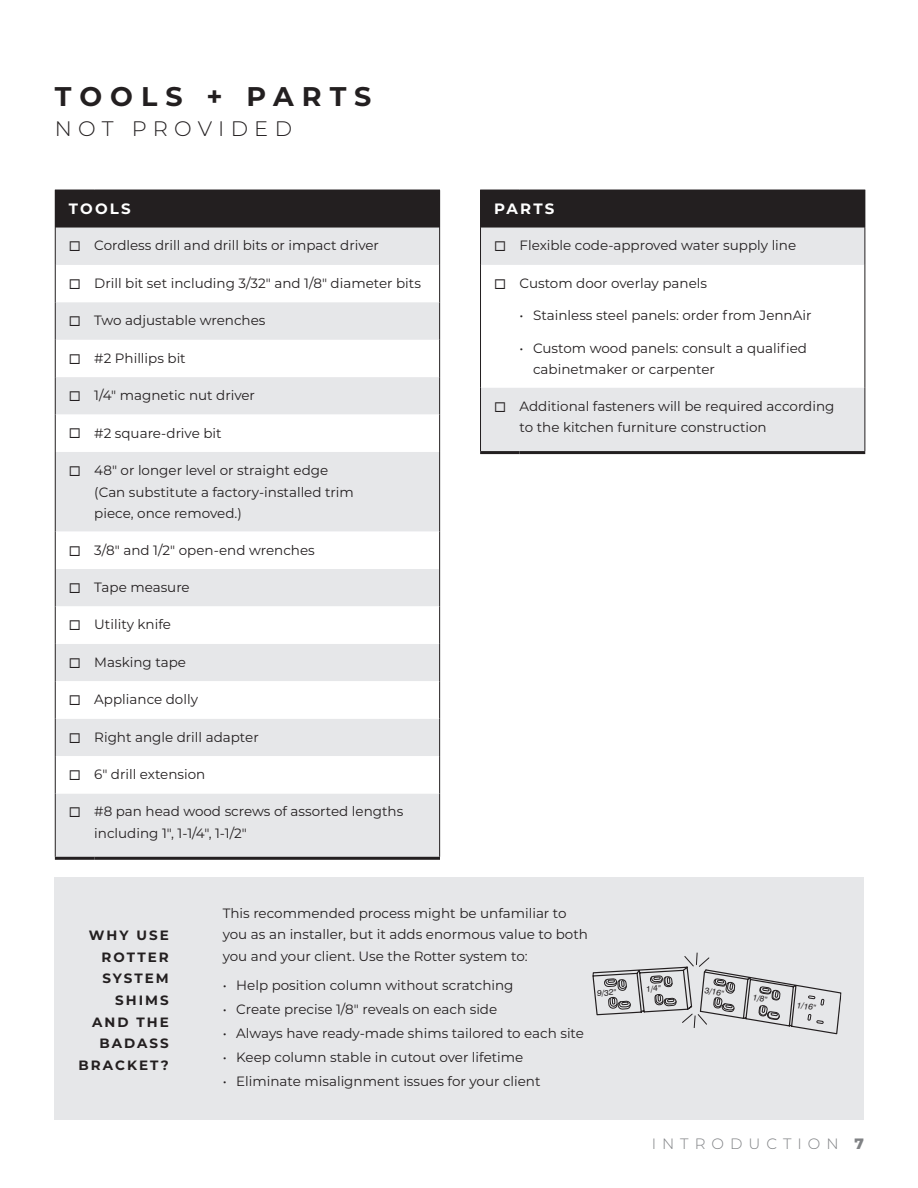
<style>
.page{position:relative;width:918px;height:1188px;background:#fff}
.page>*{position:absolute;margin:0;border:0;box-sizing:border-box;transform-origin:0 0}
.Page_Heading{font:700 27px "Montserrat";letter-spacing:.295em;color:#231f20}
.Page_Subhead{font:300 21px "Montserrat";letter-spacing:.3em;color:#231f20}
.t1{font:300 15px "Montserrat";letter-spacing:.4em;color:#808285}
.Table_Heading{font:700 15px "Montserrat";letter-spacing:.145em;color:#fff}
.Body{font:13.5px/21.6px "Montserrat";color:#231f20}
.Table_Title{font:700 13.5px/21.6px "Montserrat";letter-spacing:.15em;color:#231f20;text-align:right}
.t2{font:8.25px "Helvetica";color:#231f20}
.s1{font-family:"Myriad Pro"}
.s2{font-weight:800}
</style>
<div class="page">
<div style="left:55px;top:878px;width:809px;height:242px;background:#e6e7e9"></div>
<div style="left:55px;top:190px;width:385px;height:38px;background:#231f20"></div>
<div style="left:56px;top:377px;width:383px;height:480px;background:#e6e7e9"></div>
<svg style="left:56px;top:415px;width:383px;height:378px;fill:#e6e7e9"></svg>
<hr style="left:55px;top:857px;width:39px;height:3px;background:#231f20">
<hr style="left:94px;top:857px;width:346px;height:3px;background:#231f20">
<hr style="left:439px;top:265px;width:1px;height:37px;background:#231f20">
<hr style="left:439px;top:340px;width:1px;height:37px;background:#231f20">
<hr style="left:439px;top:377px;width:1px;height:38px;background:#231f20">
<hr style="left:439px;top:415px;width:1px;height:37px;background:#231f20">
<hr style="left:439px;top:452px;width:1px;height:80px;background:#231f20">
<hr style="left:439px;top:532px;width:1px;height:37px;background:#231f20">
<hr style="left:439px;top:569px;width:1px;height:37px;background:#231f20">
<hr style="left:439px;top:606px;width:1px;height:38px;background:#231f20">
<hr style="left:439px;top:644px;width:1px;height:37px;background:#231f20">
<hr style="left:439px;top:681px;width:1px;height:38px;background:#231f20">
<hr style="left:439px;top:719px;width:1px;height:37px;background:#231f20">
<hr style="left:439px;top:756px;width:1px;height:37px;background:#231f20">
<hr style="left:439px;top:793px;width:1px;height:64px;background:#231f20">
<hr style="left:55px;top:265px;width:1px;height:37px;background:#231f20">
<hr style="left:55px;top:340px;width:1px;height:37px;background:#231f20">
<hr style="left:55px;top:377px;width:1px;height:38px;background:#231f20">
<hr style="left:55px;top:415px;width:1px;height:37px;background:#231f20">
<hr style="left:55px;top:452px;width:1px;height:80px;background:#231f20">
<hr style="left:55px;top:532px;width:1px;height:37px;background:#231f20">
<hr style="left:55px;top:569px;width:1px;height:37px;background:#231f20">
<hr style="left:55px;top:606px;width:1px;height:38px;background:#231f20">
<hr style="left:55px;top:644px;width:1px;height:37px;background:#231f20">
<hr style="left:55px;top:681px;width:1px;height:38px;background:#231f20">
<hr style="left:55px;top:719px;width:1px;height:37px;background:#231f20">
<hr style="left:55px;top:756px;width:1px;height:37px;background:#231f20">
<hr style="left:55px;top:793px;width:1px;height:64px;background:#231f20">
<div style="left:481px;top:190px;width:384px;height:38px;background:#231f20"></div>
<hr style="left:480px;top:451px;width:40px;height:3px;background:#231f20">
<hr style="left:520px;top:451px;width:345px;height:3px;background:#231f20">
<hr style="left:865px;top:190px;width:1px;height:38px;background:#231f20">
<hr style="left:865px;top:228px;width:1px;height:37px;background:#231f20">
<hr style="left:865px;top:265px;width:1px;height:123px;background:#231f20">
<hr style="left:865px;top:388px;width:1px;height:63px;background:#231f20">
<hr style="left:480px;top:190px;width:1px;height:38px;background:#231f20">
<hr style="left:480px;top:228px;width:1px;height:37px;background:#231f20">
<hr style="left:480px;top:265px;width:1px;height:123px;background:#231f20">
<hr style="left:480px;top:388px;width:1px;height:63px;background:#231f20">
<svg style="left:592px;top:952px;width:250px;height:83px"></svg>
<div style="left:55px;top:228px;width:385px;height:37px;background:#e6e7e9"></div>
<div style="left:55px;top:302px;width:385px;height:38px;background:#e6e7e9"></div>
<svg style="left:70px;top:391px;width:10px;height:10px"></svg>
<svg style="left:70px;top:429px;width:10px;height:9px"></svg>
<svg style="left:70px;top:466px;width:10px;height:10px"></svg>
<svg style="left:70px;top:546px;width:10px;height:10px"></svg>
<svg style="left:70px;top:583px;width:10px;height:10px"></svg>
<svg style="left:70px;top:620px;width:10px;height:10px"></svg>
<svg style="left:70px;top:658px;width:10px;height:10px"></svg>
<svg style="left:70px;top:695px;width:10px;height:10px"></svg>
<svg style="left:70px;top:733px;width:10px;height:10px"></svg>
<svg style="left:70px;top:770px;width:10px;height:10px"></svg>
<svg style="left:70px;top:807px;width:10px;height:10px"></svg>
<div style="left:481px;top:228px;width:384px;height:37px;background:#e6e7e9"></div>
<div style="left:481px;top:388px;width:384px;height:65px;background:#e6e7e9"></div>
<p class="Page_Heading" style="left:55px;top:77px;width:318px">TOOLS + PARTS</p>
<p class="Page_Subhead" style="left:55px;top:114px;width:239px">NOT PROVIDED</p>
<p class="Table_Heading" style="left:69px;top:198px;width:64px">TOOLS</p>
<p class="Body" style="left:94px;top:234px;width:286px">Cordless drill and drill bits or impact driver</p>
<p class="Body" style="left:94px;top:272px;width:328px">Drill bit set including 3/32" and 1/8" diameter bits</p>
<p class="Body" style="left:94px;top:309px;width:173px">Two adjustable wrenches</p>
<p class="Body" style="left:94px;top:347px;width:93px">#2 Phillips bit</p>
<p class="Body" style="left:94px;top:384px;width:162px">1/4" magnetic nut driver</p>
<p class="Body" style="left:94px;top:421px;width:129px">#2 square-drive bit</p>
<p class="Body" style="left:94px;top:459px;width:261px">48" or longer level or straight edge (Can substitute a factory-installed trim piece, once removed.)</p>
<p class="Body" style="left:94px;top:539px;width:222px">3/8" and 1/2" open-end wrenches</p>
<p class="Body" style="left:94px;top:576px;width:97px">Tape measure</p>
<p class="Body" style="left:94px;top:613px;width:78px">Utility knife</p>
<p class="Body" style="left:94px;top:651px;width:93px">Masking tape</p>
<p class="Body" style="left:94px;top:688px;width:105px">Appliance dolly</p>
<p class="Body" style="left:94px;top:726px;width:166px">Right angle drill adapter</p>
<p class="Body" style="left:94px;top:763px;width:113px">6" drill extension</p>
<p class="Body" style="left:94px;top:800px;width:311px">#8 pan head wood screws of assorted lengths including 1", 1-1/4", 1-1/2"</p>
<p class="Table_Heading" style="left:494px;top:198px;width:62px">PARTS</p>
<p class="Body" style="left:520px;top:234px;width:278px">Flexible code-approved water supply line</p>
<p class="Body" style="left:520px;top:272px;width:189px">Custom door overlay panels</p>
<p class="Body" style="left:520px;top:304px;width:293px">• Stainless steel panels: order from JennAir</p>
<p class="Body" style="left:533px;top:337px;width:276px;text-indent:-14px">• Custom wood panels: consult a qualified cabinetmaker or carpenter</p>
<p class="Body" style="left:520px;top:395px;width:316px">Additional fasteners will be required according to the kitchen furniture construction</p>
<p class="Table_Title" style="left:79px;top:924px;width:92px">WHY USE<br>ROTTER<br>SYSTEM<br>SHIMS<br>AND THE<br>BADASS<br>BRACKET?</p>
<p class="Body" style="left:223px;top:902px;width:367px">This recommended process might be unfamiliar to you as an installer, but it adds enormous value to both you and your client. Use the Rotter system to:</p>
<p class="Body" style="left:223px;top:974px;width:292px">• Help position column without scratching</p>
<p class="Body" style="left:223px;top:998px;width:276px">• Create precise 1/8" reveals on each side</p>
<p class="Body" style="left:223px;top:1022px;width:363px">• Always have ready-made shims tailored to each site</p>
<p class="Body" style="left:223px;top:1046px;width:302px">• Keep column stable in cutout over lifetime</p>
<p class="Body" style="left:223px;top:1070px;width:319px">• Eliminate misalignment issues for your client</p>
<p class="t2" style="left:596px;top:988px;width:21px;rotate:-5deg">9/32<span class="s1">"</span></p>
<p class="t2" style="left:646px;top:984px;width:16px;rotate:-5deg">1/4<span class="s1">"</span></p>
<p class="t2" style="left:705px;top:986px;width:21px;rotate:8deg">3/16<span class="s1">"</span></p>
<p class="t2" style="left:753px;top:993px;width:16px;rotate:8deg">1/8<span class="s1">"</span></p>
<p class="t2" style="left:797px;top:1000px;width:21px;rotate:8deg">1/16<span class="s1">"</span></p>
<p class="t1" style="left:652px;top:1133px;width:214px">INTRODUCTION <span class="s2">7</span></p>
</div>
